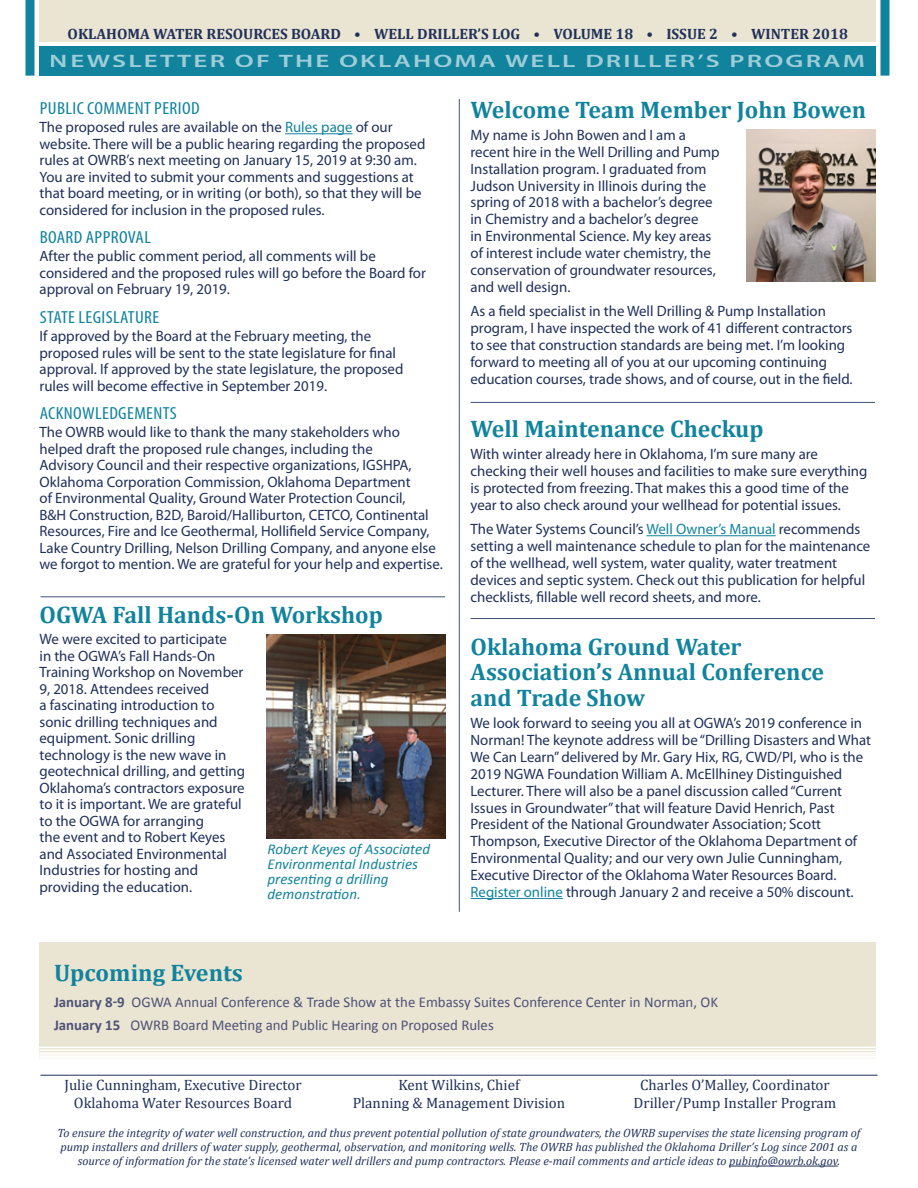
<style>
.page{position:relative;width:918px;height:1188px;background:#fff}
.page>*{position:absolute;margin:0;border:0;box-sizing:border-box;transform-origin:0 0}
.BODY{font:700 24px/25.5px "Cambria";color:#11839d}
.t1{font:600 18px "Myriad Pro";letter-spacing:.08em;color:#fff;scale:1.5 1}
.subhead{font:condensed 17.55px "Myriad Pro";letter-spacing:.02em;color:#11839d;scale:1.1 1}
.BODY-2{font:15px/16.5px "Myriad Pro";color:#20305a}
.t2{font:15px/18px "Cambria";color:#20305a;text-align:center}
.BODY-3{font:15px "Calibri";color:#4e5276}
.t3{font:italic 15px/15px "Calibri";color:#11839d}
.t4{font:700 15px "Cambria";color:#20305a}
.t5{font:italic 12px/14.4px "Cambria";color:#20305a;text-align:center}
.s1{color:#11839d}
.s2{font-weight:700}
</style>
<div class="page">
<div style="left:39px;top:46px;width:837px;height:30px;background:#11839d"></div>
<div style="left:39px;top:0;width:837px;height:42px;background:#eae5d3"></div>
<div style="left:880px;top:0;width:10px;height:76px;background:#11839d"></div>
<div style="left:26px;top:0;width:8px;height:76px;background:#11839d"></div>
<hr style="left:40px;top:1075px;width:838px;height:1px;background:#20305a">
<hr style="left:729px;top:1166px;width:109px;height:1px;background:#20305a">
<hr style="left:285px;top:133px;width:68px;height:1px;background:#11839d">
<hr style="left:459px;top:99px;width:1px;height:813px;background:#20305a">
<div style="left:39px;top:942px;width:837px;height:117px;background:#eae5d3"></div>
<svg style="left:39px;top:1046px;width:837px;height:4px;fill:#f1eee3"></svg>
<hr style="left:39px;top:1054px;width:837px;height:2px;background:#fff">
<hr style="left:39px;top:1056px;width:837px;height:2px;background:#fff">
<hr style="left:39px;top:1052px;width:837px;height:2px;background:#fff">
<hr style="left:39px;top:1057px;width:837px;height:2px;background:#fff">
<hr style="left:39px;top:1050px;width:837px;height:1px;background:#fff">
<hr style="left:39px;top:1047px;width:837px;height:1px;background:#fff">
<hr style="left:40px;top:597px;width:405px;height:1px;background:#20305a">
<img style="left:747px;top:129px;width:129px;height:153px">
<img style="left:267px;top:635px;width:178px;height:204px">
<hr style="left:646px;top:535px;width:130px;height:1px;background:#11839d">
<hr style="left:471px;top:898px;width:92px;height:1px;background:#11839d">
<hr style="left:471px;top:402px;width:404px;height:1px;background:#20305a">
<hr style="left:471px;top:618px;width:404px;height:1px;background:#20305a">
<p class="t4" style="left:68px;top:23px;width:782px">OKLAHOMA WATER RESOURCES BOARD • WELL DRILLER’S LOG • VOLUME 18 • ISSUE 2 • WINTER 2018</p>
<p class="t1" style="left:50px;top:49px;width:545px">NEWSLETTER OF THE OKLAHOMA WELL DRILLER’S PROGRAM</p>
<p class="subhead" style="left:40px;top:97px;width:147px">PUBLIC COMMENT PERIOD</p>
<p class="BODY-2" style="left:40px;top:119px;width:387px">The proposed rules are available on the <span class="s1">Rules page</span> of our website. There will be a public hearing regarding the proposed rules at OWRB’s next meeting on January 15, 2019 at 9:30 am.<br>You are invited to submit your comments and suggestions at that board meeting, or in writing (or both), so that they will be considered for inclusion in the proposed rules.</p>
<p class="subhead" style="left:40px;top:226px;width:103px">BOARD APPROVAL</p>
<p class="BODY-2" style="left:40px;top:248px;width:388px">After the public comment period, all comments will be considered and the proposed rules will go before the Board for approval on February 19, 2019.</p>
<p class="subhead" style="left:40px;top:306px;width:110px">STATE LEGISLATURE</p>
<p class="BODY-2" style="left:40px;top:328px;width:365px">If approved by the Board at the February meeting, the proposed rules will be sent to the state legislature for final approval. If approved by the state legislature, the proposed rules will become effective in September 2019.</p>
<p class="subhead" style="left:40px;top:402px;width:126px">ACKNOWLEDGEMENTS</p>
<p class="BODY-2" style="left:40px;top:424px;width:405px">The OWRB would like to thank the many stakeholders who helped draft the proposed rule changes, including the<br>Advisory Council and their respective organizations, IGSHPA, Oklahoma Corporation Commission, Oklahoma Department<br>of Environmental Quality, Ground Water Protection Council,<br>B&amp;H Construction, B2D, Baroid/Halliburton, CETCO, Continental Resources, Fire and Ice Geothermal, Hollifield Service Company, Lake Country Drilling, Nelson Drilling Company, and anyone else we forgot to mention. We are grateful for your help and expertise.</p>
<p class="BODY" style="left:40px;top:601px;width:345px">OGWA Fall Hands-On Workshop</p>
<p class="BODY-2" style="left:40px;top:631px;width:207px">We were excited to participate<br>in the OGWA’s Fall Hands-On<br>Training Workshop on November<br>9, 2018. Attendees received<br>a fascinating introduction to sonic drilling techniques and equipment. Sonic drilling technology is the new wave in geotechnical drilling, and getting<br>Oklahoma’s contractors exposure to it is important. We are grateful to the OGWA for arranging<br>the event and to Robert Keyes and Associated Environmental<br>Industries for hosting and providing the education.</p>
<p class="t3" style="left:268px;top:841px;width:164px">Robert Keyes of Associated<br>Environmental Industries presenting a drilling demonstration.</p>
<p class="BODY" style="left:471px;top:96px;width:397px">Welcome Team Member John Bowen</p>
<p class="BODY-2" style="left:471px;top:126px;width:251px">My name is John Bowen and I am a recent hire in the Well Drilling and Pump Installation program. I graduated from Judson University in Illinois during the spring of 2018 with a bachelor’s degree in Chemistry and a bachelor’s degree<br>in Environmental Science. My key areas of interest include water chemistry, the conservation of groundwater resources, and well design.</p>
<p class="BODY-2" style="left:471px;top:303px;width:384px">As a field specialist in the Well Drilling &amp; Pump Installation program, I have inspected the work of 41 different contractors to see that construction standards are being met. I’m looking forward to meeting all of you at our upcoming continuing education courses, trade shows, and of course, out in the field.</p>
<p class="BODY" style="left:471px;top:415px;width:295px">Well Maintenance Checkup</p>
<p class="BODY-2" style="left:471px;top:446px;width:398px">With winter already here in Oklahoma, I’m sure many are checking their well houses and facilities to make sure everything is protected from freezing. That makes this a good time of the year to also check around your wellhead for potential issues.</p>
<p class="BODY-2" style="left:471px;top:521px;width:401px">The Water Systems Council’s <span class="s1">Well Owner’s Manual</span> recommends setting a well maintenance schedule to plan for the maintenance of the wellhead, well system, water quality, water treatment devices and septic system. Check out this publication for helpful checklists, fillable well record sheets, and more.</p>
<p class="BODY" style="left:471px;top:633px;width:355px">Oklahoma Ground Water<br>Association’s Annual Conference</p>
<p class="BODY" style="left:471px;top:684px;width:176px">and Trade Show</p>
<p class="BODY-2" style="left:471px;top:714px;width:402px;line-height:17px">We look forward to seeing you all at OGWA’s 2019 conference in Norman! The keynote address will be “Drilling Disasters and What We Can Learn” delivered by Mr. Gary Hix, RG, CWD/PI, who is the 2019 NGWA Foundation William A. McEllhiney Distinguished Lecturer. There will also be a panel discussion called “Current Issues in Groundwater” that will feature David Henrich, Past President of the National Groundwater Association; Scott Thompson, Executive Director of the Oklahoma Department of Environmental Quality; and our very own Julie Cunningham, Executive Director of the Oklahoma Water Resources Board.<br><span class="s1">Register online</span> through January 2 and receive a 50% discount.</p>
<p class="BODY" style="left:54px;top:959px;width:190px">Upcoming Events</p>
<p class="BODY-3" style="left:54px;top:992px;width:666px"><span class="s2">January 8-9</span> OGWA Annual Conference &amp; Trade Show at the Embassy Suites Conference Center in Norman, OK</p>
<p class="BODY-3" style="left:54px;top:1016px;width:441px"><span class="s2">January 15</span> OWRB Board Meeting and Public Hearing on Proposed Rules</p>
<p class="t2" style="left:64px;top:1076px;width:239px">Julie Cunningham, Executive Director<br>Oklahoma Water Resources Board</p>
<p class="t2" style="left:353px;top:1076px;width:214px">Kent Wilkins, Chief<br>Planning &amp; Management Division</p>
<p class="t2" style="left:634px;top:1076px;width:204px">Charles O’Malley, Coordinator<br>Driller/Pump Installer Program</p>
<p class="t5" style="left:58px;top:1125px;width:804px">To ensure the integrity of water well construction, and thus prevent potential pollution of state groundwaters, the OWRB supervises the state licensing program of pump installers and drillers of water supply, geothermal, observation, and monitoring wells. The OWRB has published the Oklahoma Driller’s Log since 2001 as a source of information for the state’s licensed water well drillers and pump contractors. Please e-mail comments and article ideas to pubinfo@owrb.ok.gov.</p>
</div>
